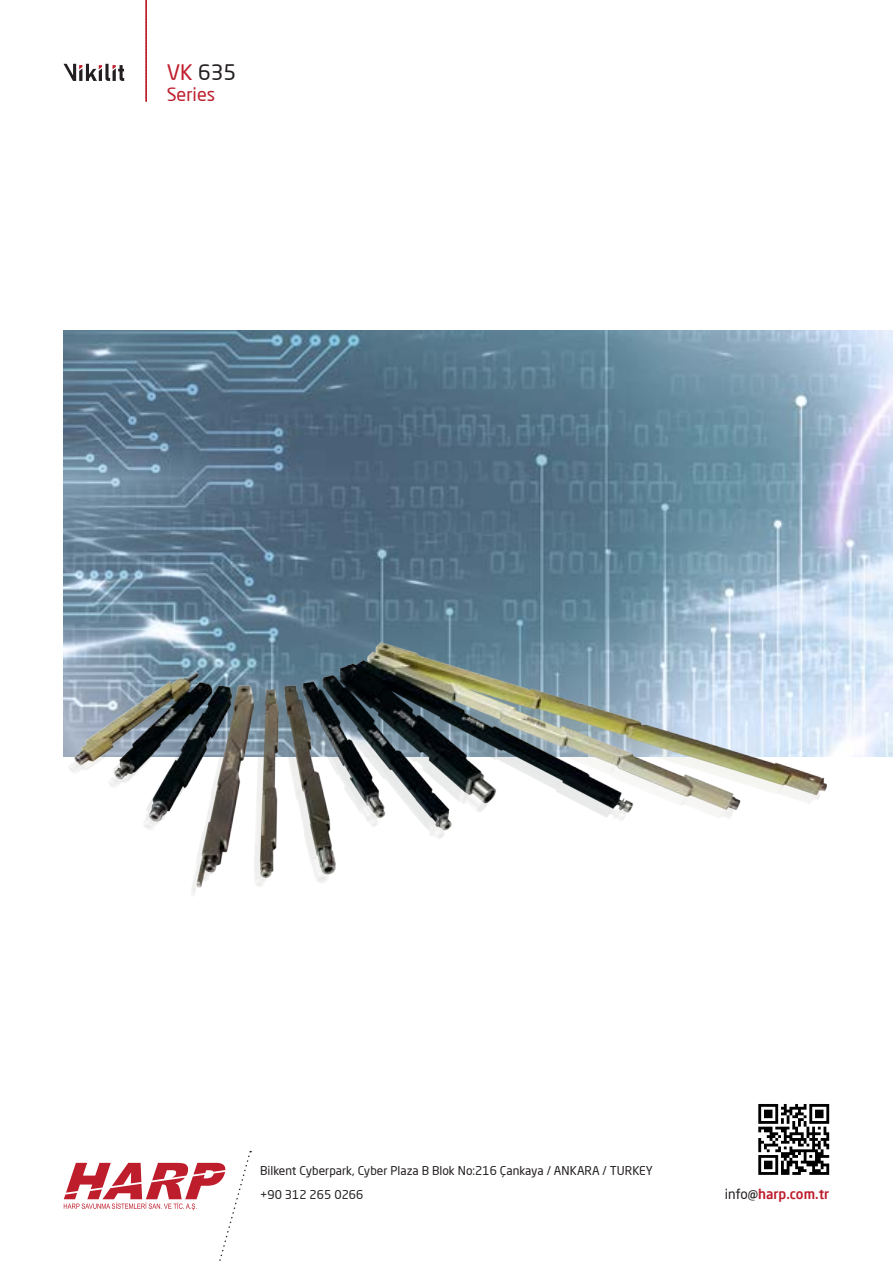
<style>
.page{position:relative;width:893px;height:1263px;background:#fff}
.page>*{position:absolute;margin:0;border:0;box-sizing:border-box;transform-origin:0 0}
.t1{font:21px "Neo Sans Pro";color:#231f20}
.t2{font:18px "Neo Sans Pro";color:#be1d2c}
.t3{font:500 13.5px "Neo Sans Pro";color:#be1d2c}
.t4{font:12px/24px "Neo Sans Pro";color:#231f20}
.s1{color:#be1d2c}
.s2{font-weight:400;color:#231f20}
</style>
<div class="page">
<img style="left:64px;top:331px;width:829px;height:280px">
<svg style="left:64px;top:1151px;width:187px;height:110px"></svg>
<svg style="left:145px;top:0;width:2px;height:102px"></svg>
<svg style="left:64px;top:64px;width:60px;height:17px"></svg>
<svg style="left:758px;top:1104px;width:71px;height:71px"></svg>
<img style="left:63px;top:344px;width:796px;height:551px">
<img style="left:859px;top:611px;width:34px;height:146px">
<h1 class="t1" style="left:167px;top:59px;width:71px"><span class="s1">VK</span> 635</h1>
<h2 class="t2" style="left:167px;top:84px;width:50px">Series</h2>
<p class="t4" style="left:260px;top:1158px;width:394px">Bilkent Cyberpark, Cyber Plaza B Blok No:216 Çankaya / ANKARA / TURKEY +90 312 265 0266</p>
<p class="t3" style="left:725px;top:1186px;width:106px"><span class="s2">info@</span>harp.com.tr</p>
</div>
